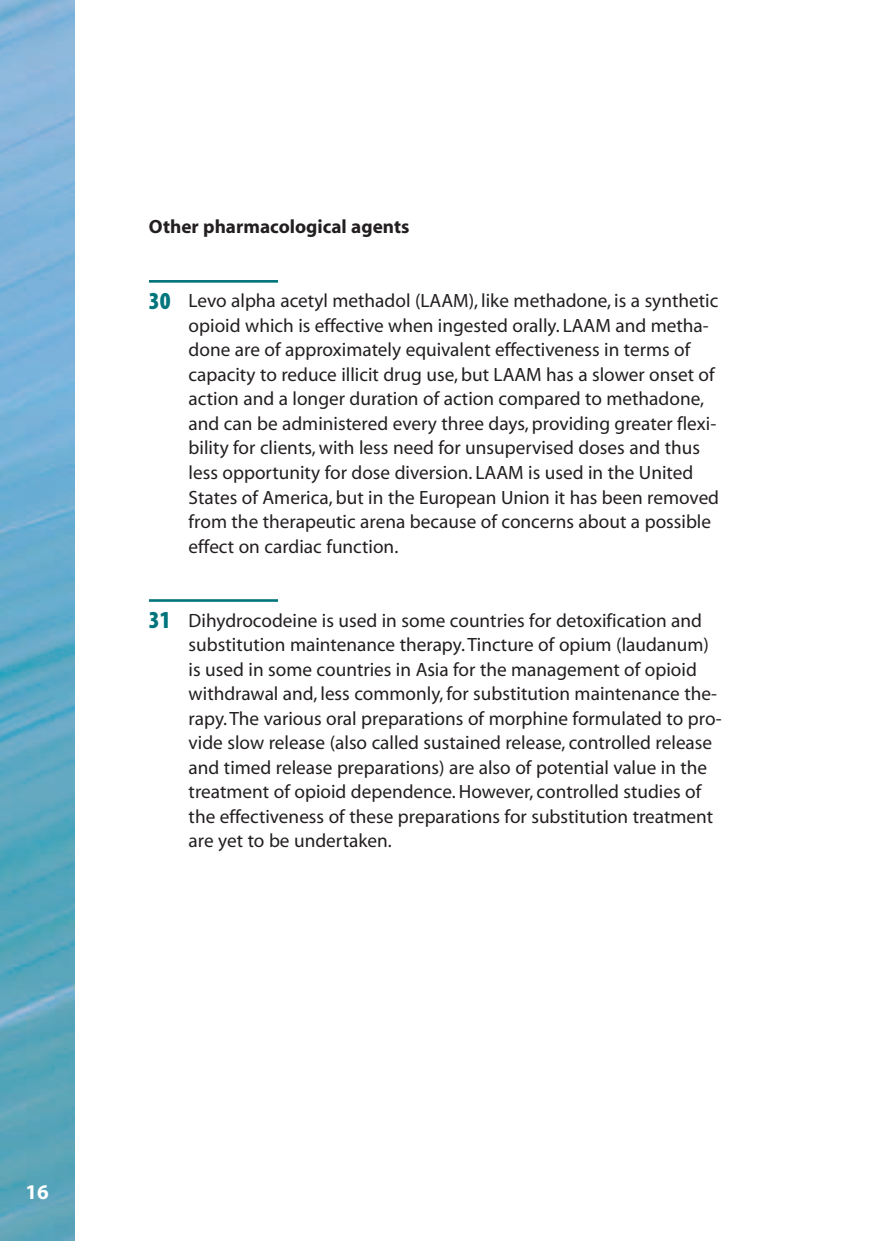
<style>
.page{position:relative;width:874px;height:1241px;background:#fff}
.page>*{position:absolute;margin:0;border:0;box-sizing:border-box;transform-origin:0 0}
.t1{font:700 21px "Myriad";color:#fff}
.t2{font:19.25px/24.5px "Myriad";color:#231f20}
.t3{font:700 19.25px "Myriad";color:#231f20}
.s1{font-family:"Myriad MM 830 300";font-size:24.5px;color:#01757b}
</style>
<div class="page">
<img style="left:0;top:1px;width:74px;height:1240px">
<hr style="left:149px;top:280px;width:129px;height:3px;background:#01757b">
<hr style="left:149px;top:599px;width:129px;height:3px;background:#01757b">
<p class="t3" style="left:149px;top:220px;width:262px">Other pharmacological agents</p>
<p class="t2" style="left:189px;top:290px;width:532px;text-indent:-40px"><span class="s1">30</span> Levo alpha acetyl methadol (LAAM), like methadone, is a synthetic opioid which is effective when ingested orally. LAAM and metha&shy;done are of approximately equivalent effectiveness in terms of capacity to reduce illicit drug use, but LAAM has a slower onset of action and a longer duration of action compared to methadone, and can be administered every three days, providing greater flexi&shy;bility for clients, with less need for unsupervised doses and thus less opportunity for dose diversion. LAAM is used in the United States of America, but in the European Union it has been removed from the therapeutic arena because of concerns about a possible effect on cardiac function.</p>
<p class="t2" style="left:189px;top:609px;width:534px;text-indent:-40px"><span class="s1">31</span> Dihydrocodeine is used in some countries for detoxification and substitution maintenance therapy. Tincture of opium (laudanum) is used in some countries in Asia for the management of opioid withdrawal and, less commonly, for substitution maintenance the&shy;rapy. The various oral preparations of morphine formulated to pro&shy;vide slow release (also called sustained release, controlled release and timed release preparations) are also of potential value in the treatment of opioid dependence. However, controlled studies of the effectiveness of these preparations for substitution treatment are yet to be undertaken.</p>
<p class="t1" style="left:26px;top:1184px;width:25px">16</p>
</div>
